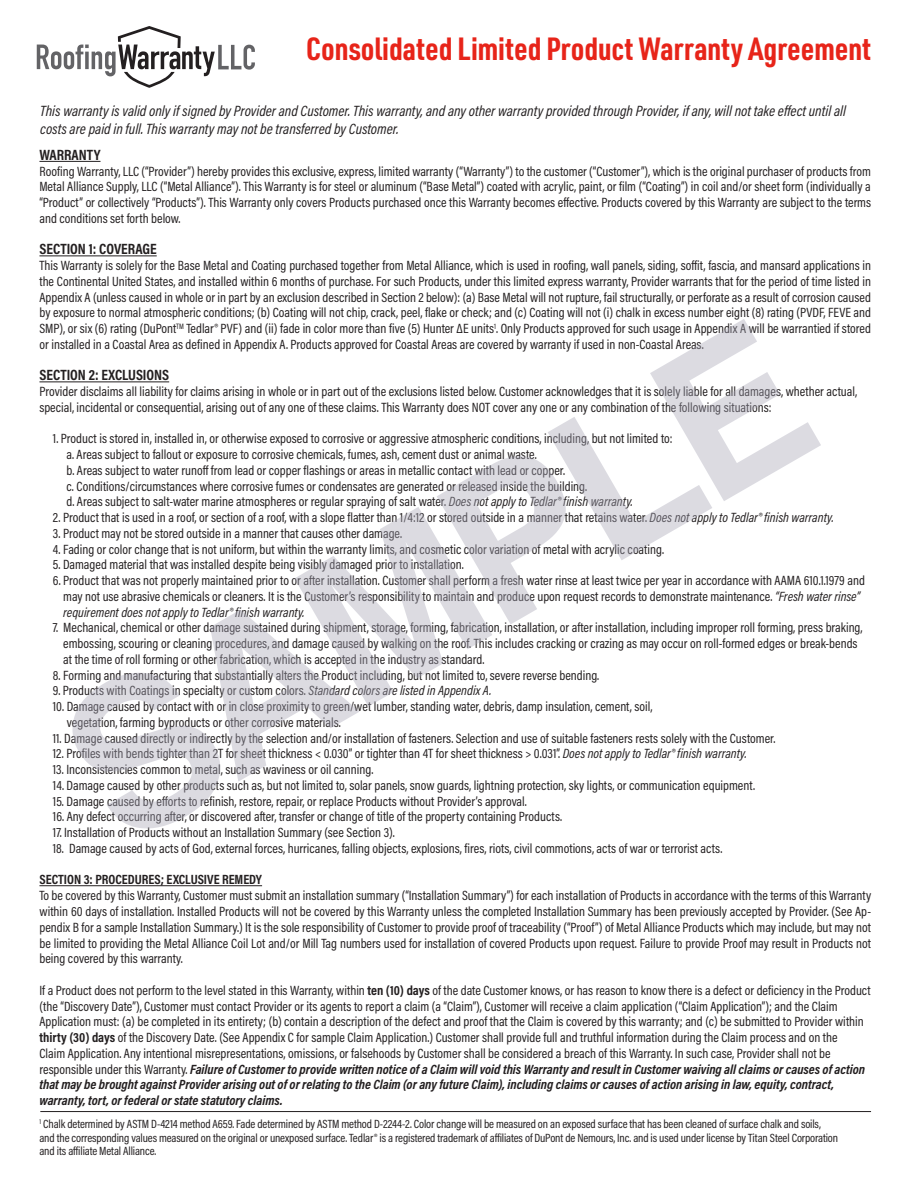
<style>
.page{position:relative;width:918px;height:1188px;background:#fff}
.page>*{position:absolute;margin:0;border:0;box-sizing:border-box;transform-origin:0 0}
.t1{font:700 31.5px "URWDIN Cond";color:#e72419}
.t2{font:italic 15px/18px "Acumin Pro Cond";color:#231f20}
.t3{font:700 15px "Acumin Pro Cond";color:#231f20}
.t4{font:13.5px/15.8px "Acumin Pro Cond";color:#231f20}
.t5{font:12px/13.5px "Acumin Pro Cond";letter-spacing:-.01em;color:#231f20}
.s1{font-style:italic}
.s2{font-weight:700}
.s3{font-weight:700;font-style:italic}
</style>
<div class="page">
<hr style="left:39px;top:161px;width:62px;height:1px;background:#231f20">
<hr style="left:39px;top:256px;width:118px;height:1px;background:#231f20">
<hr style="left:39px;top:382px;width:130px;height:1px;background:#231f20">
<hr style="left:39px;top:885px;width:223px;height:1px;background:#231f20">
<hr style="left:40px;top:1111px;width:831px;height:1px;background:#231f20">
<svg style="left:37px;top:26px;width:218px;height:62px"></svg>
<svg style="left:71px;top:319px;width:750px;height:510px"></svg>
<p class="t1" style="left:306px;top:28px;width:566px">Consolidated Limited Product Warranty Agreement</p>
<p class="t2" style="left:40px;top:102px;width:807px">This warranty is valid only if signed by Provider and Customer. This warranty, and any other warranty provided through Provider, if any, will not take effect until all costs are paid in full. This warranty may not be transferred by Customer.</p>
<p class="t3" style="left:39px;top:145px;width:63px">WARRANTY</p>
<p class="t4" style="left:39px;top:163px;width:833px;text-align:justify">Roofing Warranty, LLC (“Provider”) hereby provides this exclusive, express, limited warranty (“Warranty”) to the customer (“Customer”), which is the original purchaser of products from Metal Alliance Supply, LLC (“Metal Alliance”). This Warranty is for steel or aluminum (“Base Metal”) coated with acrylic, paint, or film (“Coating”) in coil and/or sheet form (individually a “Product” or collectively “Products”). This Warranty only covers Products purchased once this Warranty becomes effective. Products covered by this Warranty are subject to the terms and conditions set forth below.</p>
<p class="t3" style="left:39px;top:239px;width:119px">SECTION 1: COVERAGE</p>
<p class="t4" style="left:39px;top:257px;width:833px;text-align:justify">This Warranty is solely for the Base Metal and Coating purchased together from Metal Alliance, which is used in roofing, wall panels, siding, soffit, fascia, and mansard applications in the Continental United States, and installed within 6 months of purchase. For such Products, under this limited express warranty, Provider warrants that for the period of time listed in Appendix A (unless caused in whole or in part by an exclusion described in Section 2 below): (a) Base Metal will not rupture, fail structurally, or perforate as a result of corrosion caused by exposure to normal atmospheric conditions; (b) Coating will not chip, crack, peel, flake or check; and (c) Coating will not (i) chalk in excess number eight (8) rating (PVDF, FEVE and SMP), or six (6) rating (DuPont<sup>TM</sup> Tedlar® PVF) and (ii) fade in color more than five (5) Hunter ΔE units<sup>1</sup>. Only Products approved for such usage in Appendix A will be warrantied if stored or installed in a Coastal Area as defined in Appendix A. Products approved for Coastal Areas are covered by warranty if used in non-Coastal Areas.</p>
<p class="t3" style="left:39px;top:365px;width:131px">SECTION 2: EXCLUSIONS</p>
<p class="t4" style="left:39px;top:383px;width:819px">Provider disclaims all liability for claims arising in whole or in part out of the exclusions listed below. Customer acknowledges that it is solely liable for all damages, whether actual, special, incidental or consequential, arising out of any one of these claims. This Warranty does NOT cover any one or any combination of the following situations:</p>
<p class="t4" style="left:66px;top:431px;width:608px;text-indent:-14px">1. Product is stored in, installed in, or otherwise exposed to corrosive or aggressive atmospheric conditions, including, but not limited to: a. Areas subject to fallout or exposure to corrosive chemicals, fumes, ash, cement dust or animal waste.<br>b. Areas subject to water runoff from lead or copper flashings or areas in metallic contact with lead or copper.<br>c. Conditions/circumstances where corrosive fumes or condensates are generated or released inside the building.<br>d. Areas subject to salt-water marine atmospheres or regular spraying of salt water. <span class="s1">Does not apply to Tedlar® finish warranty.</span></p>
<p class="t4" style="left:53px;top:509px;width:782px">2. Product that is used in a roof, or section of a roof, with a slope flatter than 1/4:12 or stored outside in a manner that retains water. <span class="s1">Does not apply to Tedlar® finish warranty.</span></p>
<p class="t4" style="left:53px;top:525px;width:351px">3. Product may not be stored outside in a manner that causes other damage.</p>
<p class="t4" style="left:53px;top:541px;width:613px">4. Fading or color change that is not uniform, but within the warranty limits, and cosmetic color variation of metal with acrylic coating.</p>
<p class="t4" style="left:53px;top:557px;width:412px">5. Damaged material that was installed despite being visibly damaged prior to installation.</p>
<p class="t4" style="left:63px;top:572px;width:803px;text-indent:-10px">6. Product that was not properly maintained prior to or after installation. Customer shall perform a fresh water rinse at least twice per year in accordance with AAMA 610.1.1979 and may not use abrasive chemicals or cleaners. It is the Customer’s responsibility to maintain and produce upon request records to demonstrate maintenance. <span class="s1">“Fresh water rinse” requirement does not apply to Tedlar® finish warranty.</span></p>
<p class="t4" style="left:63px;top:620px;width:801px;text-indent:-10px">7. Mechanical, chemical or other damage sustained during shipment, storage, forming, fabrication, installation, or after installation, including improper roll forming, press braking, embossing, scouring or cleaning procedures, and damage caused by walking on the roof. This includes cracking or crazing as may occur on roll-formed edges or break-bends at the time of roll forming or other fabrication, which is accepted in the industry as standard.</p>
<p class="t4" style="left:53px;top:667px;width:548px">8. Forming and manufacturing that substantially alters the Product including, but not limited to, severe reverse bending.</p>
<p class="t4" style="left:53px;top:683px;width:440px">9. Products with Coatings in specialty or custom colors. <span class="s1">Standard colors are listed in Appendix A.</span></p>
<p class="t4" style="left:67px;top:698px;width:587px;text-indent:-14px">10. Damage caused by contact with or in close proximity to green/wet lumber, standing water, debris, damp insulation, cement, soil, vegetation, farming byproducts or other corrosive materials.</p>
<p class="t4" style="left:53px;top:730px;width:724px">11. Damage caused directly or indirectly by the selection and/or installation of fasteners. Selection and use of suitable fasteners rests solely with the Customer.</p>
<p class="t4" style="left:53px;top:746px;width:695px">12. Profiles with bends tighter than 2T for sheet thickness &lt; 0.030” or tighter than 4T for sheet thickness &gt; 0.031”. <span class="s1">Does not apply to Tedlar® finish warranty.</span></p>
<p class="t4" style="left:53px;top:761px;width:322px">13. Inconsistencies common to metal, such as waviness or oil canning.</p>
<p class="t4" style="left:53px;top:777px;width:704px">14. Damage caused by other products such as, but not limited to, solar panels, snow guards, lightning protection, sky lights, or communication equipment.</p>
<p class="t4" style="left:53px;top:793px;width:475px">15. Damage caused by efforts to refinish, restore, repair, or replace Products without Provider’s approval.</p>
<p class="t4" style="left:53px;top:809px;width:511px">16. Any defect occurring after, or discovered after, transfer or change of title of the property containing Products.</p>
<p class="t4" style="left:53px;top:824px;width:343px">17. Installation of Products without an Installation Summary (see Section 3).</p>
<p class="t4" style="left:53px;top:840px;width:671px">18. Damage caused by acts of God, external forces, hurricanes, falling objects, explosions, fires, riots, civil commotions, acts of war or terrorist acts.</p>
<p class="t4" style="left:39px;top:872px;width:833px"><span class="s2">SECTION 3: PROCEDURES; EXCLUSIVE REMEDY<br></span>To be covered by this Warranty, Customer must submit an installation summary (“Installation Summary”) for each installation of Products in accordance with the terms of this Warranty within 60 days of installation. Installed Products will not be covered by this Warranty unless the completed Installation Summary has been previously accepted by Provider. (See Ap&shy;pendix B for a sample Installation Summary.) It is the sole responsibility of Customer to provide proof of traceability (“Proof”) of Metal Alliance Products which may include, but may not be limited to providing the Metal Alliance Coil Lot and/or Mill Tag numbers used for installation of covered Products upon request. Failure to provide Proof may result in Products not being covered by this warranty.</p>
<p class="t4" style="left:39px;top:982px;width:833px">If a Product does not perform to the level stated in this Warranty, within <span class="s2">ten (10) days</span> of the date Customer knows, or has reason to know there is a defect or deficiency in the Product (the “Discovery Date”), Customer must contact Provider or its agents to report a claim (a “Claim”), Customer will receive a claim application (“Claim Application”); and the Claim Application must: (a) be completed in its entirety; (b) contain a description of the defect and proof that the Claim is covered by this warranty; and (c) be submitted to Provider within <span class="s2">thirty (30) days</span> of the Discovery Date. (See Appendix C for sample Claim Application.) Customer shall provide full and truthful information during the Claim process and on the<br>Claim Application. Any intentional misrepresentations, omissions, or falsehoods by Customer shall be considered a breach of this Warranty. In such case, Provider shall not be responsible under this Warranty. <span class="s3">Failure of Customer to provide written notice of a Claim will void this Warranty and result in Customer waiving all claims or causes of action that may be brought against Provider arising out of or relating to the Claim (or any future Claim), including claims or causes of action arising in law, equity, contract, warranty, tort, or federal or state statutory claims.</span></p>
<p class="t5" style="left:39px;top:1117px;width:800px"><sup>1</sup> Chalk determined by ASTM D-4214 method A659. Fade determined by ASTM method D-2244-2. Color change will be measured on an exposed surface that has been cleaned of surface chalk and soils, and the corresponding values measured on the original or unexposed surface. Tedlar® is a registered trademark of affiliates of DuPont de Nemours, Inc. and is used under license by Titan Steel Corporation and its affiliate Metal Alliance.</p>
</div>
